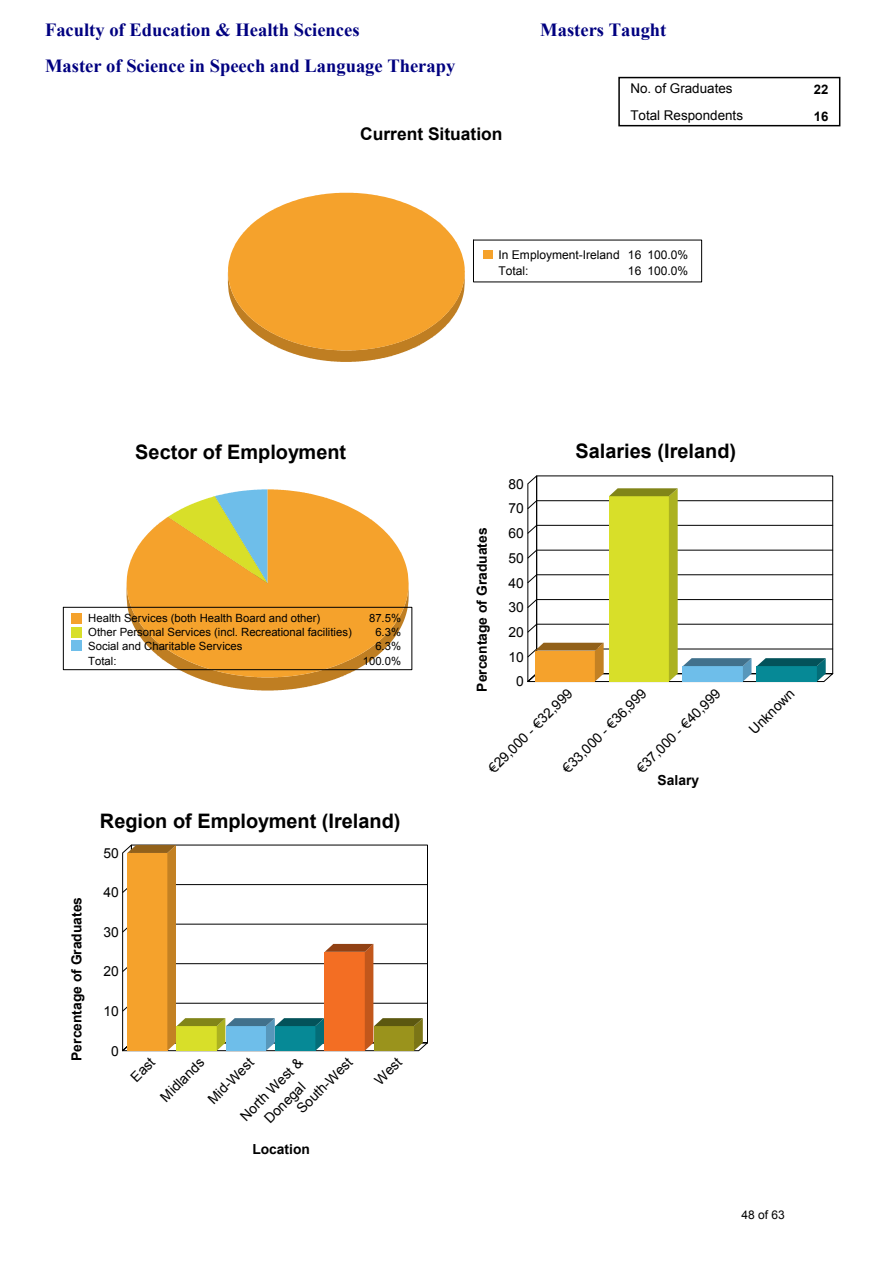
<style>
.page{position:relative;width:893px;height:1262px;background:#fff}
.page>*{position:absolute;margin:0;border:0;box-sizing:border-box;transform-origin:0 0}
.t1{font:700 19.95px "Arial";color:#000}
.t2{font:700 18.6px "Times New Roman";color:#000080}
.t3{font:700 17.4px "Arial";color:#000}
.t4{font:13.8px/19px "Arial";color:#000;text-align:center}
.t5{font:700 13.8px "Arial";color:#000}
.t6{font:13.35px/27px "Arial";color:#000}
.t7{font:700 13.2px/27px "Arial";color:#000}
.t8{font:12px/16px "Arial";color:#000}
.t9{font:11.25px "Arial";color:#000}
</style>
<div class="page">
<svg style="left:228px;top:193px;width:237px;height:169px"></svg>
<div style="left:483px;top:250px;width:9px;height:9px;background:#f5a22c"></div>
<svg style="left:195px;top:677px;width:145px;height:13px"></svg>
<svg style="left:127px;top:489px;width:281px;height:188px;fill:#f5a22c"></svg>
<div style="left:63px;top:607px;width:349px;height:63px;border:1px solid #000"></div>
<div style="left:71px;top:613px;width:10px;height:10px;background:#f5a22c"></div>
<div style="left:71px;top:627px;width:10px;height:10px;background:#d8df29"></div>
<div style="left:71px;top:640px;width:10px;height:11px;background:#6ebeea"></div>
<svg style="left:527px;top:475px;width:307px;height:208px"></svg>
<svg style="left:122px;top:844px;width:306px;height:208px"></svg>
<div style="left:618px;top:77px;width:222px;height:49px;border:2px solid #000"></div>
<h2 class="t2" style="left:45px;top:19px;width:316px">Faculty of Education &amp; Health Sciences</h2>
<h2 class="t2" style="left:540px;top:19px;width:128px">Masters Taught</h2>
<h2 class="t2" style="left:45px;top:56px;width:412px">Master of Science in Speech and Language Therapy</h2>
<h3 class="t3" style="left:360px;top:124px;width:144px">Current Situation</h3>
<p class="t6" style="left:630px;top:75px;width:114px">No. of Graduates<br>Total Respondents</p>
<p class="t8" style="left:498px;top:246px;width:191px">In Employment-Ireland 16 100.0%<br>Total:</p>
<p class="t8" style="left:628px;top:262px;width:62px">16 100.0%</p>
<p class="t7" style="left:813px;top:76px;width:16px">22<br>16</p>
<h1 class="t1" style="left:135px;top:440px;width:212px">Sector of Employment</h1>
<p class="t9" style="left:88px;top:612px;width:234px">Health Services (both Health Board and other)</p>
<p class="t9" style="left:369px;top:612px;width:34px">87.5%</p>
<p class="t9" style="left:88px;top:625px;width:265px">Other Personal Services (incl. Recreational facilities)</p>
<p class="t9" style="left:375px;top:625px;width:27px">6.3%</p>
<p class="t9" style="left:88px;top:639px;width:156px">Social and Charitable Services</p>
<p class="t9" style="left:375px;top:639px;width:27px">6.3%</p>
<p class="t9" style="left:88px;top:655px;width:30px">Total:</p>
<p class="t9" style="left:363px;top:655px;width:40px">100.0%</p>
<h1 class="t1" style="left:100px;top:809px;width:302px">Region of Employment (Ireland)</h1>
<p class="t5" style="left:69px;top:1060px;width:165px;rotate:-90deg">Percentage of Graduates</p>
<p class="t4" style="left:103px;top:843px;width:17px">50</p>
<p class="t4" style="left:103px;top:883px;width:17px">40</p>
<p class="t4" style="left:103px;top:922px;width:17px">30</p>
<p class="t4" style="left:103px;top:962px;width:17px">20</p>
<p class="t4" style="left:103px;top:1001px;width:17px">10</p>
<p class="t4" style="left:111px;top:1041px;width:9px">0</p>
<p class="t4" style="left:126px;top:1072px;width:29px;rotate:-45deg">East</p>
<p class="t4" style="left:156px;top:1092px;width:57px;rotate:-45deg">Midlands</p>
<p class="t4" style="left:203px;top:1094px;width:60px;rotate:-45deg">Mid-West</p>
<p class="t4" style="left:292px;top:1104px;width:74px;rotate:-45deg">South-West</p>
<p class="t4" style="left:370px;top:1075px;width:33px;rotate:-45deg">West</p>
<p class="t5" style="left:252px;top:1141px;width:59px">Location</p>
<p class="t4" style="left:236px;top:1111px;width:84px;rotate:-45deg">North West &amp;<br>Donegal</p>
<p class="t4" style="left:508px;top:474px;width:17px">80</p>
<p class="t4" style="left:508px;top:499px;width:17px">70</p>
<h1 class="t1" style="left:575px;top:440px;width:162px">Salaries (Ireland)</h1>
<p class="t4" style="left:508px;top:524px;width:17px">60</p>
<p class="t5" style="left:474px;top:691px;width:165px;rotate:-90deg">Percentage of Graduates</p>
<p class="t4" style="left:508px;top:548px;width:17px">50</p>
<p class="t4" style="left:508px;top:573px;width:17px">40</p>
<p class="t4" style="left:508px;top:598px;width:17px">30</p>
<p class="t4" style="left:508px;top:622px;width:17px">20</p>
<p class="t4" style="left:508px;top:647px;width:17px">10</p>
<p class="t4" style="left:516px;top:672px;width:9px">0</p>
<p class="t4" style="left:484px;top:763px;width:114px;rotate:-45deg">€29,000 - €32,999</p>
<p class="t4" style="left:558px;top:763px;width:114px;rotate:-45deg">€33,000 - €36,999</p>
<p class="t4" style="left:632px;top:763px;width:114px;rotate:-45deg">€37,000 - €40,999</p>
<p class="t4" style="left:744px;top:725px;width:59px;rotate:-45deg">Unknown</p>
<p class="t5" style="left:657px;top:772px;width:43px">Salary</p>
<p class="t8" style="left:741px;top:1206px;width:45px">48 of 63</p>
</div>
